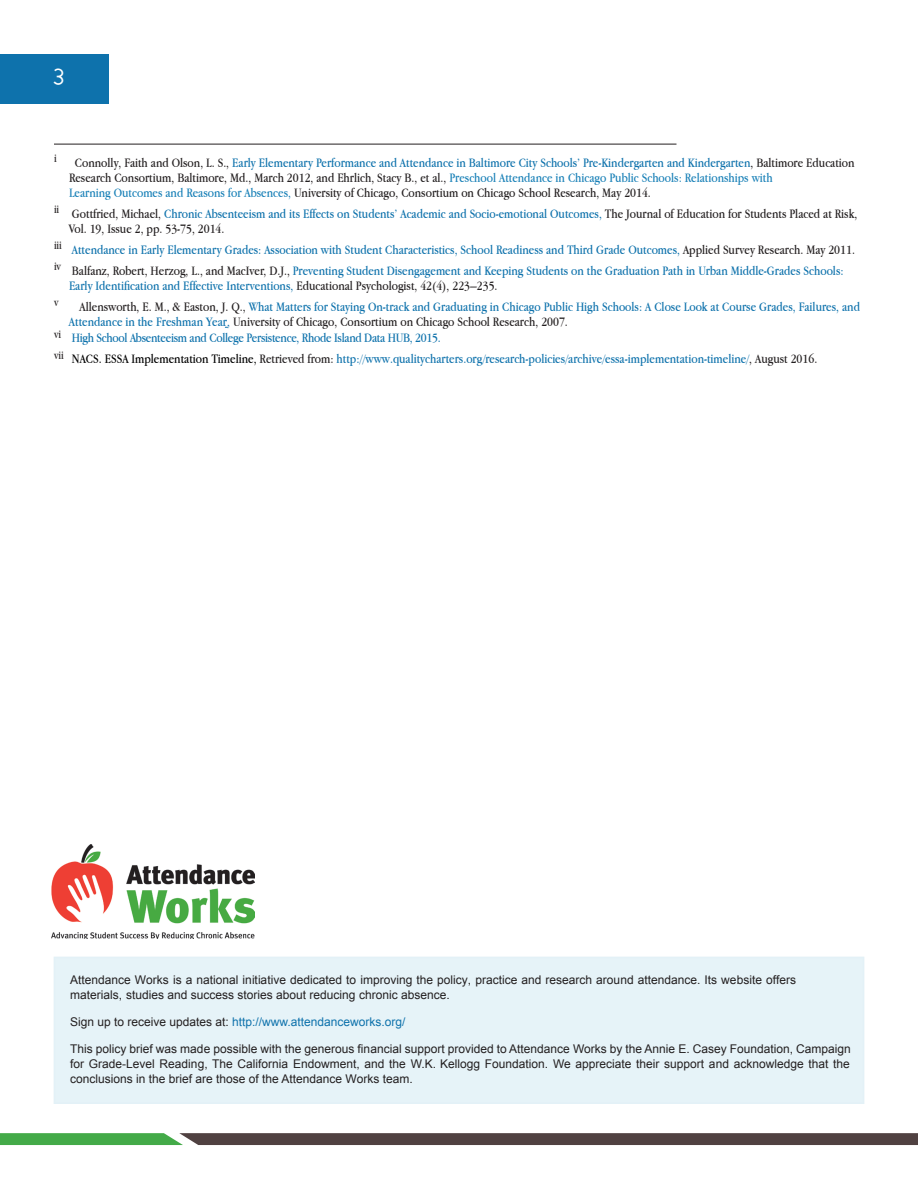
<style>
.page{position:relative;width:918px;height:1188px;background:#fff}
.page>*{position:absolute;margin:0;border:0;box-sizing:border-box;transform-origin:0 0}
.t1{font:24px "New Cicle Gordita";color:#fff}
.t2{font:13.5px/21px "Apple Garamond";color:#0e72ac}
.t3{font:13.5px/15px "Apple Garamond";color:#231f20}
.t4{font:12px/15px "Arial";color:#231f20}
.t5{font:12px "Arial";color:#0e72ac}
.t6{font:12px "Apple Garamond";color:#231f20}
.s1{color:#0e72ac}
.s2{color:#1880b7}
.s3{color:#231f20}
.s4{color:#000}
</style>
<div class="page">
<div style="left:0;top:54px;width:109px;height:50px;background:#0e72ac"></div>
<svg style="left:0;top:1133px;width:918px;height:12px;background:#525a47"></svg>
<hr style="left:54px;top:144px;width:622px;height:1px;background:#231f20">
<img style="left:52px;top:844px;width:203px;height:95px">
<div style="left:54px;top:957px;width:810px;height:146px;background:#e6f3f8"></div>
<div style="left:54px;top:957px;width:810px;height:147px;border:2px solid #e3f1f7"></div>
<h1 class="t1" style="left:54px;top:64px;width:12px">3</h1>
<p class="t6" style="left:54px;top:151px;width:4px">i</p>
<p class="t3" style="left:69px;top:155px;width:787px;text-indent:6px">Connolly, Faith and Olson, L. S., <span class="s1">Early Elementary Performance and Attendance in Baltimore City Schools’ Pre-Kindergarten and Kindergarten</span>, Baltimore Education<br>Research Consortium, Baltimore, Md., March 2012, and Ehrlich, Stacy B., et al., <span class="s2">Preschool Attendance in Chicago Public Schools: Relationships with<br>Learning Outcomes and Reasons for Absences,</span> University of Chicago, Consortium on Chicago School Research, May 2014.</p>
<p class="t3" style="left:69px;top:206px;width:790px;text-indent:-15px"><sup>ii</sup> Gottfried, Michael, <span class="s1">Chronic Absenteeism and its Effects on Students’ Academic and Socio-emotional Outcomes,</span> The Journal of Education for Students Placed at Risk,<br>Vol. 19, Issue 2, pp. 53-75, 2014.</p>
<p class="t2" style="left:54px;top:239px;width:802px"><sup>iii</sup> Attendance in Early Elementary Grades: Association with Student Characteristics, School Readiness and Third Grade Outcomes, <span class="s3">Applied Survey Research. May 2011. </span><sup>iv</sup> <span class="s3">Balfanz, Robert, Herzog, L., and MacIver, D.J.,</span> Preventing Student Disengagement and Keeping Students on the Graduation Path in Urban Middle-Grades Schools:</p>
<p class="t2" style="left:69px;top:275px;width:430px">Early Identification and Effective Interventions, <span class="s3">Educational Psychologist, 42(4), 223–235.</span></p>
<p class="t6" style="left:54px;top:295px;width:6px">v</p>
<p class="t2" style="left:69px;top:299px;width:793px;line-height:15px;text-indent:11px"><span class="s3">Allensworth, E. M., &amp; Easton, J. Q.,</span> What Matters for Staying On-track and Graduating in Chicago Public High Schools: A Close Look at Course Grades, Failures, and<br>Attendance in the Freshman Year, <span class="s3">University of Chicago, Consortium on Chicago School Research, 2007.</span></p>
<p class="t2" style="left:54px;top:327px;width:765px"><sup>vi</sup> High School Absenteeism and College Persistence, Rhode Island Data HUB, 2015.<br><sup>vii</sup> <span class="s4">NACS. ESSA Implementation Timeline,</span> <span class="s3">Retrieved from:</span> http://www.qualitycharters.org/research-policies/archive/essa-implementation-timeline/<span class="s3">, August 2016.</span></p>
<p class="t4" style="left:70px;top:973px;width:727px">Attendance Works is a national initiative dedicated to improving the policy, practice and research around attendance. Its website offers materials, studies and success stories about reducing chronic absence.</p>
<p class="t5" style="left:70px;top:1014px;width:337px"><span class="s3">Sign up to receive updates at:</span> http://www.attendanceworks.org/</p>
<p class="t4" style="left:70px;top:1042px;width:782px;text-align:justify">This policy brief was made possible with the generous financial support provided to Attendance Works by the Annie E. Casey Foundation, Campaign for Grade-Level Reading, The California Endowment, and the W.K. Kellogg Foundation. We appreciate their support and acknowledge that the conclusions in the brief are those of the Attendance Works team.</p>
</div>
